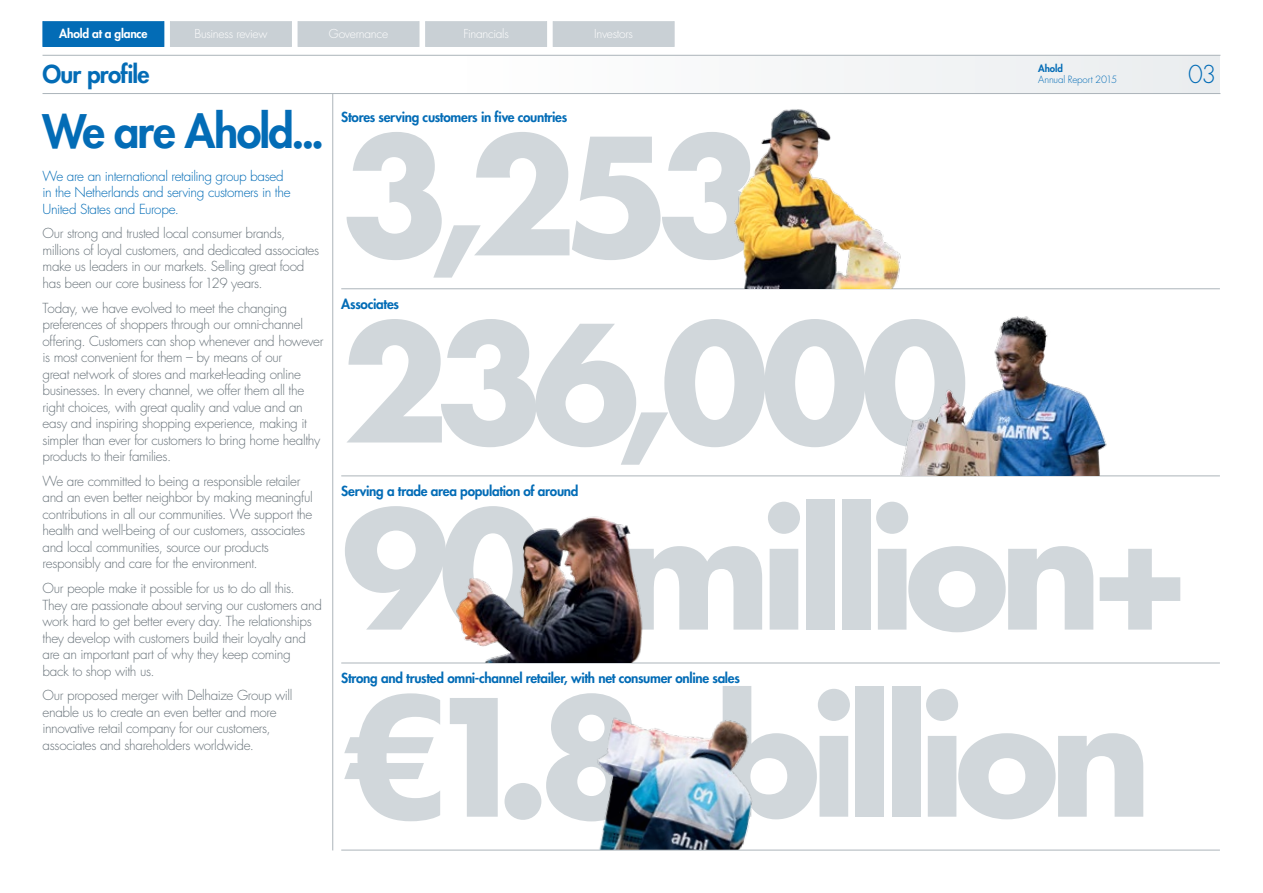
<style>
.page{position:relative;width:1263px;height:893px;background:#fff}
.page>*{position:absolute;margin:0;border:0;box-sizing:border-box;transform-origin:0 0}
.t1{font:700 157.5px/187.1px "Futura Std";letter-spacing:-.075em;color:#d1d7db}
.t2{font:800 45px "Futura Std";letter-spacing:-.04em;color:#036cb6}
.t3{font:800 24px "Futura Std";letter-spacing:-.03em;color:#036cb6}
.t4{font:300 24px "Futura Std";color:#036cb6}
.t5{font:300 13.5px/16.5px "Futura Std";letter-spacing:-.025em;color:#6a747b}
.t6{font:800 13.5px "Futura Std";letter-spacing:-.02em;color:#036cb6}
.t7{font:300 13.5px/16.5px "Futura Std";letter-spacing:-.025em;color:#036cb6}
.t8{font:300 12px "Futura Std";letter-spacing:-.025em;color:#fff}
.t9{font:800 12px "Futura Std";letter-spacing:-.02em;color:#fff}
.t10{font:300 9.75px "Futura Std";letter-spacing:-.02em;color:#036cb6}
.t11{font:800 9.75px "Futura Std";letter-spacing:-.01em;color:#036cb6}
</style>
<div class="page">
<div style="left:463px;top:55px;width:757px;height:39px;background:#f4f6f7"></div>
<div style="left:43px;top:22px;width:121px;height:24px;background:#036cb6"></div>
<div style="left:43px;top:21px;width:121px;height:26px;border:1px solid #036cb6"></div>
<div style="left:170px;top:22px;width:121px;height:24px;background:#c9d0d5"></div>
<div style="left:170px;top:21px;width:122px;height:26px;border:1px solid #c9d0d5"></div>
<div style="left:298px;top:22px;width:121px;height:24px;background:#c9d0d5"></div>
<div style="left:298px;top:21px;width:121px;height:26px;border:1px solid #c9d0d5"></div>
<div style="left:426px;top:22px;width:121px;height:24px;background:#c9d0d5"></div>
<div style="left:425px;top:21px;width:122px;height:26px;border:1px solid #c9d0d5"></div>
<div style="left:553px;top:22px;width:121px;height:24px;background:#c9d0d5"></div>
<div style="left:553px;top:21px;width:121px;height:26px;border:1px solid #c9d0d5"></div>
<hr style="left:43px;top:55px;width:1177px;height:1px;background:#acb4ba">
<hr style="left:43px;top:93px;width:1177px;height:1px;background:#acb4ba">
<hr style="left:341px;top:288px;width:879px;height:1px;background:#acb4ba">
<hr style="left:341px;top:663px;width:879px;height:1px;background:#acb4ba">
<hr style="left:341px;top:850px;width:879px;height:1px;background:#acb4ba">
<hr style="left:332px;top:94px;width:1px;height:756px;background:#acb4ba">
<hr style="left:341px;top:475px;width:879px;height:1px;background:#acb4ba">
<img style="left:572px;top:717px;width:198px;height:133px">
<img style="left:443px;top:516px;width:203px;height:147px">
<img style="left:734px;top:109px;width:167px;height:179px">
<img style="left:900px;top:316px;width:207px;height:159px">
<p class="t9" style="left:59px;top:26px;width:90px">Ahold at a glance</p>
<p class="t8" style="left:195px;top:26px;width:74px">Business review</p>
<p class="t8" style="left:329px;top:26px;width:61px">Governance</p>
<p class="t8" style="left:463px;top:26px;width:47px">Financials</p>
<p class="t8" style="left:594px;top:26px;width:40px">Investors</p>
<h3 class="t3" style="left:43px;top:59px;width:109px">Our profile</h3>
<p class="t11" style="left:1038px;top:63px;width:26px">Ahold</p>
<p class="t10" style="left:1038px;top:73px;width:80px">Annual Report 2015</p>
<h3 class="t4" style="left:1188px;top:60px;width:30px">03</h3>
<h2 class="t2" style="left:43px;top:103px;width:283px">We are Ahold...</h2>
<p class="t7" style="left:43px;top:168px;width:250px">We are an international retailing group based in the Netherlands and serving customers in the<br>United States and Europe.</p>
<p class="t5" style="left:43px;top:226px;width:278px">Our strong and trusted local consumer brands, millions of loyal customers, and dedicated associates make us leaders in our markets. Selling great food has been our core business for 129 years.</p>
<p class="t5" style="left:43px;top:300px;width:282px">Today, we have evolved to meet the changing preferences of shoppers through our omni-channel offering. Customers can shop whenever and however is most convenient for them – by means of our<br>great network of stores and market-leading online businesses. In every channel, we offer them all the right choices, with great quality and value and an easy and inspiring shopping experience, making it simpler than ever for customers to bring home healthy products to their families.</p>
<p class="t5" style="left:43px;top:473px;width:272px">We are committed to being a responsible retailer and an even better neighbor by making meaningful contributions in all our communities. We support the health and well-being of our customers, associates and local communities, source our products responsibly and care for the environment.</p>
<p class="t5" style="left:43px;top:580px;width:281px">Our people make it possible for us to do all this.<br>They are passionate about serving our customers and work hard to get better every day. The relationships they develop with customers build their loyalty and are an important part of why they keep coming<br>back to shop with us.</p>
<p class="t5" style="left:43px;top:688px;width:251px">Our proposed merger with Delhaize Group will enable us to create an even better and more innovative retail company for our customers, associates and shareholders worldwide.</p>
<p class="t6" style="left:341px;top:108px;width:227px">Stores serving customers in five countries</p>
<h1 class="t1" style="left:341px;top:101px;width:854px">3,253<br>236,000<br>90 million+ €1.8 billion</h1>
<p class="t6" style="left:341px;top:295px;width:59px">Associates</p>
<p class="t6" style="left:341px;top:482px;width:239px">Serving a trade area population of around</p>
<p class="t6" style="left:341px;top:669px;width:400px">Strong and trusted omni-channel retailer, with net consumer online sales</p>
</div>
